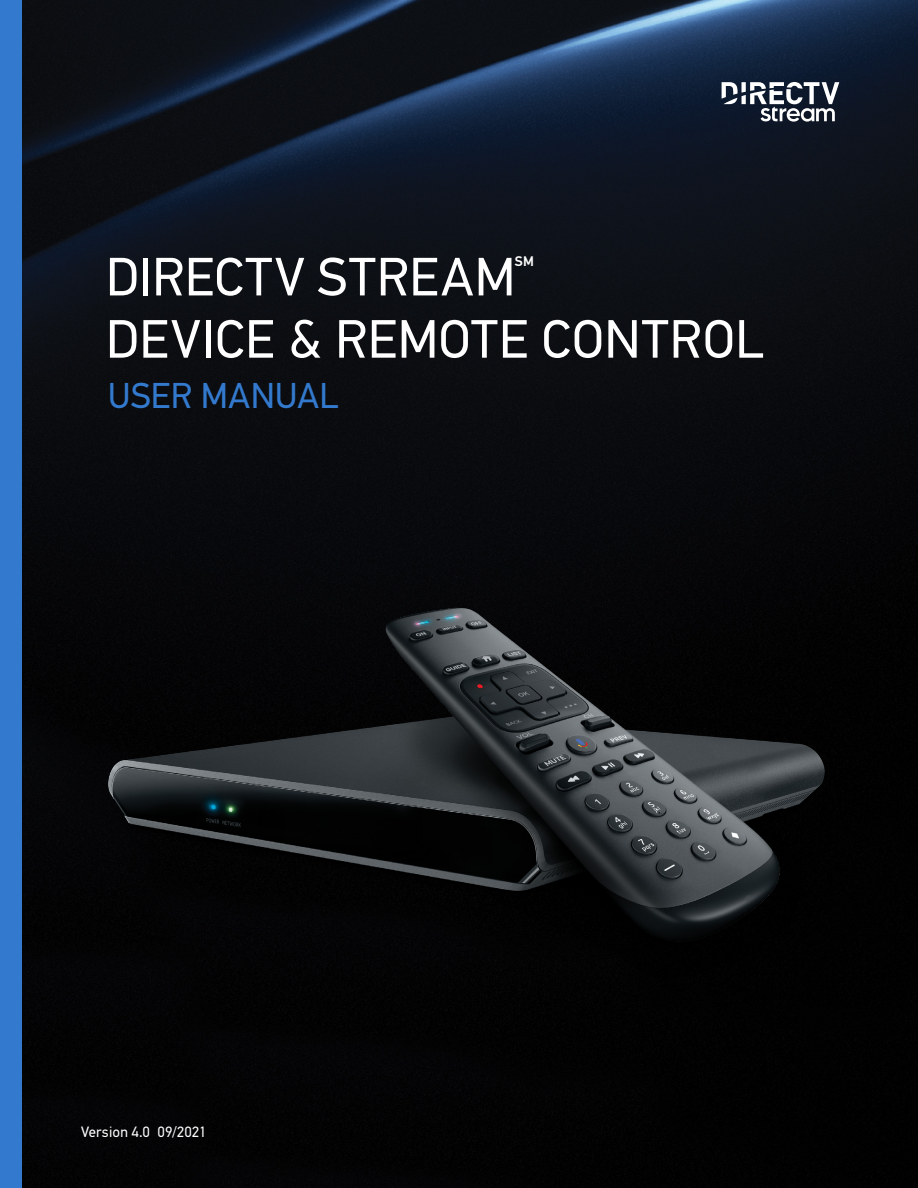
<style>
.page{position:relative;width:918px;height:1188px;background:#fff}
.page>*{position:absolute;margin:0;border:0;box-sizing:border-box;transform-origin:0 0}
.t1{font:54px "PFDIN Text Pro";letter-spacing:.015em;color:#fff}
.t2{font:36px "PFDIN Text Pro";letter-spacing:.01em;color:#337ace}
.t3{font:15px "PFDIN Text Pro";letter-spacing:.005em;color:#fff}
.t4{font:500 13.95px "PFDIN Text Pro";color:#fff}
</style>
<div class="page">
<img style="left:22px;top:0;width:896px;height:1188px">
<svg style="left:722px;top:82px;width:117px;height:40px"></svg>
<div style="left:0;top:0;width:22px;height:1188px;background:#337ace"></div>
<img style="left:107px;top:601px;width:720px;height:382px">
<p class="t1" style="left:106px;top:245px;width:411px">DIRECTV STREAM</p>
<p class="t4" style="left:515px;top:253px;width:21px">SM</p>
<p class="t1" style="left:106px;top:307px;width:660px">DEVICE &amp; REMOTE CONTROL</p>
<p class="t2" style="left:108px;top:374px;width:232px">USER MANUAL</p>
<p class="t3" style="left:81px;top:1123px;width:127px">Version 4.0 09/2021</p>
</div>
